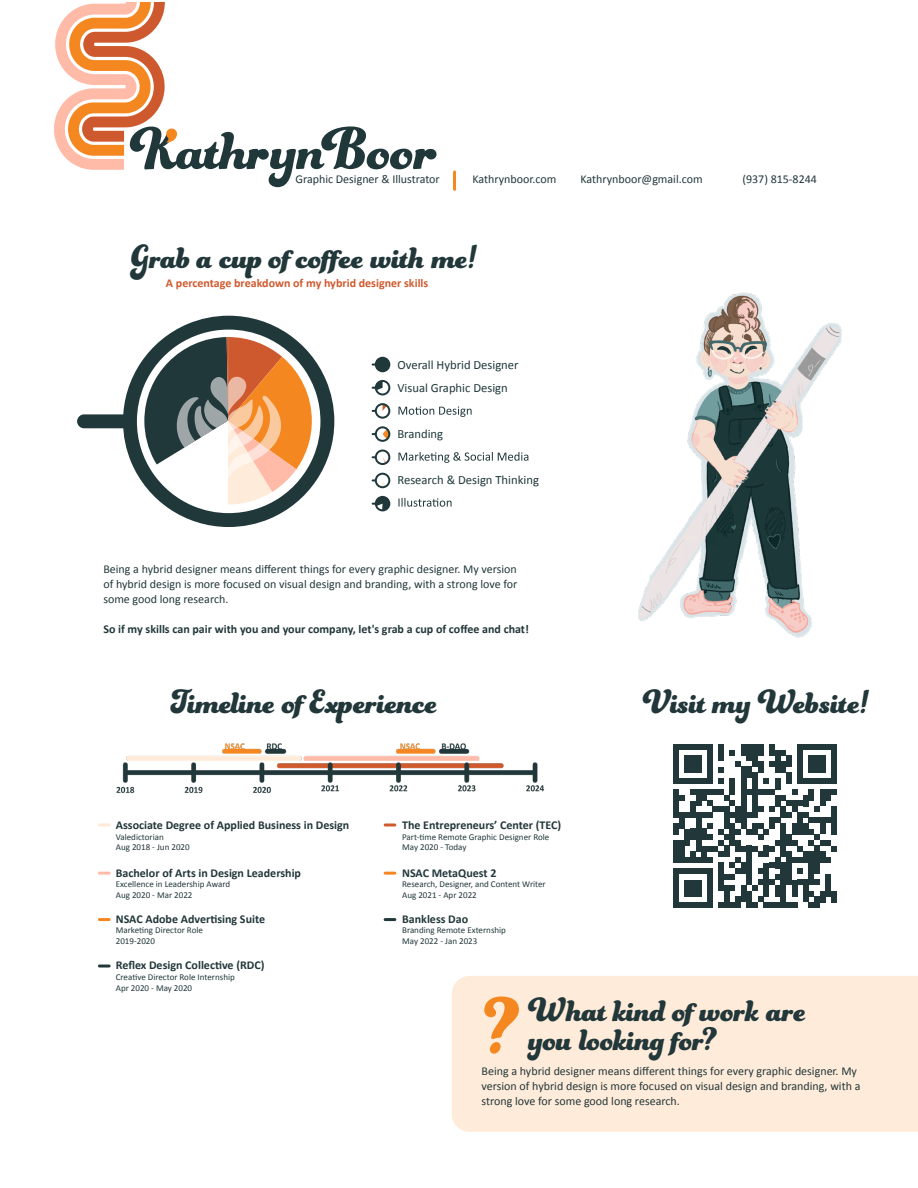
<style>
.page{position:relative;width:918px;height:1188px;background:#fff}
.page>*{position:absolute;margin:0;border:0;box-sizing:border-box;transform-origin:0 0}
.t1{font:700 88.5px "Funkydori";color:#f58721}
.t2{font:63.9px "Funkydori";color:#21383b}
.t3{font:700 36px "Funkydori";color:#22373a}
.t4{font:12.6px/23px "Calibri";color:#21383b}
.t5{font:12px/15px "Calibri";color:#22373a}
.t6{font:700 12px "Calibri";color:#22373a}
.t7{font:700 12px "Calibri";color:#cf592e}
.t8{font:9px/10.8px "Calibri";color:#22373a}
</style>
<div class="page">
<div style="left:452px;top:976px;width:466px;height:156px;background:#ffebd9"></div>
<svg style="left:421px;top:149px;width:16px;height:11px"></svg>
<svg style="left:54px;top:2px;width:270px;height:185px"></svg>
<hr style="left:453px;top:172px;width:3px;height:17px;background:#f58721">
<svg style="left:99px;top:824px;width:10px;height:3px"></svg>
<svg style="left:385px;top:824px;width:10px;height:3px"></svg>
<svg style="left:99px;top:872px;width:10px;height:3px"></svg>
<svg style="left:385px;top:872px;width:10px;height:3px"></svg>
<svg style="left:99px;top:918px;width:10px;height:3px"></svg>
<svg style="left:385px;top:918px;width:10px;height:3px"></svg>
<svg style="left:99px;top:965px;width:10px;height:3px"></svg>
<svg style="left:123px;top:316px;width:211px;height:211px"></svg>
<div style="left:77px;top:414px;width:54px;height:14px;background:#21383b;border-radius:7px"></div>
<svg style="left:144px;top:337px;width:168px;height:168px"></svg>
<svg style="left:398px;top:406px;width:74px;height:11px"></svg>
<svg style="left:398px;top:452px;width:130px;height:11px"></svg>
<svg style="left:398px;top:498px;width:54px;height:9px"></svg>
<svg style="left:372px;top:380px;width:18px;height:15px"></svg>
<svg style="left:372px;top:403px;width:18px;height:16px"></svg>
<svg style="left:372px;top:426px;width:18px;height:16px"></svg>
<svg style="left:372px;top:450px;width:18px;height:15px"></svg>
<svg style="left:372px;top:473px;width:18px;height:15px"></svg>
<svg style="left:372px;top:496px;width:18px;height:15px"></svg>
<svg style="left:372px;top:357px;width:18px;height:15px"></svg>
<img style="left:116px;top:743px;width:429px;height:51px">
<div style="left:673px;top:744px;width:6px;height:11px;background:#22373a"></div>
<div style="left:673px;top:755px;width:6px;height:12px;background:#22373a"></div>
<div style="left:673px;top:767px;width:6px;height:17px;background:#22373a"></div>
<div style="left:673px;top:789px;width:6px;height:28px;background:#22373a"></div>
<div style="left:673px;top:823px;width:6px;height:11px;background:#22373a"></div>
<div style="left:673px;top:840px;width:6px;height:23px;background:#22373a"></div>
<div style="left:673px;top:868px;width:6px;height:40px;background:#22373a"></div>
<div style="left:684px;top:755px;width:6px;height:12px;background:#22373a"></div>
<div style="left:690px;top:755px;width:6px;height:12px;background:#22373a"></div>
<div style="left:696px;top:755px;width:5px;height:12px;background:#22373a"></div>
<svg style="left:684px;top:767px;width:17px;height:5px"></svg>
<svg style="left:679px;top:744px;width:28px;height:6px"></svg>
<div style="left:707px;top:744px;width:6px;height:11px;background:#22373a"></div>
<div style="left:707px;top:755px;width:6px;height:12px;background:#22373a"></div>
<div style="left:707px;top:767px;width:6px;height:17px;background:#22373a"></div>
<div style="left:718px;top:744px;width:6px;height:11px;background:#22373a"></div>
<svg style="left:718px;top:755px;width:6px;height:6px"></svg>
<svg style="left:718px;top:767px;width:6px;height:5px"></svg>
<svg style="left:730px;top:750px;width:5px;height:5px"></svg>
<svg style="left:735px;top:761px;width:6px;height:6px"></svg>
<div style="left:741px;top:744px;width:6px;height:11px;background:#22373a"></div>
<div style="left:741px;top:767px;width:6px;height:62px;background:#22373a"></div>
<div style="left:747px;top:744px;width:5px;height:11px;background:#22373a"></div>
<svg style="left:747px;top:755px;width:5px;height:6px"></svg>
<div style="left:747px;top:767px;width:5px;height:11px;background:#22373a"></div>
<div style="left:752px;top:744px;width:6px;height:11px;background:#22373a"></div>
<div style="left:752px;top:755px;width:6px;height:12px;background:#22373a"></div>
<div style="left:752px;top:772px;width:6px;height:45px;background:#22373a"></div>
<div style="left:758px;top:744px;width:5px;height:11px;background:#22373a"></div>
<svg style="left:758px;top:761px;width:5px;height:11px"></svg>
<div style="left:769px;top:744px;width:6px;height:11px;background:#22373a"></div>
<div style="left:775px;top:755px;width:5px;height:12px;background:#22373a"></div>
<svg style="left:775px;top:750px;width:11px;height:5px"></svg>
<svg style="left:769px;top:761px;width:17px;height:11px"></svg>
<div style="left:786px;top:755px;width:6px;height:12px;background:#22373a"></div>
<div style="left:786px;top:772px;width:6px;height:12px;background:#22373a"></div>
<div style="left:797px;top:744px;width:6px;height:11px;background:#22373a"></div>
<div style="left:797px;top:755px;width:6px;height:12px;background:#22373a"></div>
<div style="left:797px;top:767px;width:6px;height:17px;background:#22373a"></div>
<div style="left:809px;top:755px;width:5px;height:12px;background:#22373a"></div>
<div style="left:814px;top:755px;width:6px;height:12px;background:#22373a"></div>
<div style="left:820px;top:755px;width:6px;height:12px;background:#22373a"></div>
<svg style="left:809px;top:767px;width:17px;height:5px"></svg>
<svg style="left:803px;top:744px;width:28px;height:6px"></svg>
<div style="left:831px;top:744px;width:6px;height:11px;background:#22373a"></div>
<div style="left:831px;top:755px;width:6px;height:12px;background:#22373a"></div>
<div style="left:831px;top:767px;width:6px;height:17px;background:#22373a"></div>
<svg style="left:679px;top:778px;width:158px;height:130px"></svg>
<div style="left:831px;top:891px;width:6px;height:11px;background:#22373a"></div>
<img style="left:638px;top:292px;width:203px;height:346px">
<h2 class="t2" style="left:321px;top:109px;width:114px">Boor</h2>
<p class="t5" style="left:295px;top:171px;width:146px">Graphic Designer &amp; Illustrator</p>
<p class="t5" style="left:472px;top:171px;width:85px">Kathrynboor.com</p>
<p class="t5" style="left:580px;top:171px;width:124px">Kathrynboor@gmail.com</p>
<p class="t5" style="left:742px;top:171px;width:76px">(937) 815-8244</p>
<h3 class="t3" style="left:131px;top:234px;width:346px">Grab a cup of coffee with me!</h3>
<p class="t7" style="left:166px;top:275px;width:264px">A percentage breakdown of my hybrid designer skills</p>
<p class="t4" style="left:397px;top:353px;width:123px">Overall Hybrid Designer<br>Visual Graphic Design</p>
<p class="t4" style="left:397px;top:422px;width:47px">Branding</p>
<p class="t4" style="left:397px;top:468px;width:143px">Research &amp; Design Thinking</p>
<p class="t5" style="left:103px;top:561px;width:416px;text-align:justify">Being a hybrid designer means different things for every graphic designer. My version of hybrid design is more focused on visual design and branding, with a strong love for some good long research.</p>
<p class="t6" style="left:103px;top:620px;width:427px">So if my skills can pair with you and your company, let's grab a cup of coffee and chat!</p>
<h3 class="t3" style="left:170px;top:680px;width:269px">Timeline of Experience</h3>
<h3 class="t3" style="left:643px;top:680px;width:226px">Visit my Website!</h3>
<p class="t6" style="left:116px;top:816px;width:235px">Associate Degree of Applied Business in Design</p>
<p class="t8" style="left:116px;top:831px;width:75px">Valedictorian<br>Aug 2018 - Jun 2020</p>
<p class="t6" style="left:402px;top:816px;width:161px">The Entrepreneurs’ Center (TEC)</p>
<p class="t8" style="left:402px;top:831px;width:149px">Part-time Remote Graphic Designer Role<br>May 2020 - Today</p>
<p class="t6" style="left:116px;top:864px;width:187px">Bachelor of Arts in Design Leadership</p>
<p class="t8" style="left:116px;top:879px;width:116px">Excellence in Leadership Award<br>Aug 2020 - Mar 2022</p>
<p class="t6" style="left:402px;top:864px;width:96px">NSAC MetaQuest 2</p>
<p class="t8" style="left:402px;top:879px;width:145px">Research, Designer, and Content Writer<br>Aug 2021 - Apr 2022</p>
<p class="t6" style="left:116px;top:910px;width:151px">NSAC Adobe Advertising Suite</p>
<p class="t8" style="left:116px;top:925px;width:89px">Marketing Director Role<br>2019-2020</p>
<p class="t6" style="left:402px;top:910px;width:68px">Bankless Dao</p>
<p class="t8" style="left:402px;top:925px;width:105px">Branding Remote Externship<br>May 2022 - Jan 2023</p>
<p class="t6" style="left:116px;top:957px;width:150px">Reflex Design Collective (RDC)</p>
<p class="t8" style="left:116px;top:971px;width:121px">Creative Director Role Internship<br>Apr 2020 - May 2020</p>
<h1 class="t1" style="left:484px;top:971px;width:36px">?</h1>
<h3 class="t3" style="left:528px;top:988px;width:280px">What kind of work are</h3>
<h3 class="t3" style="left:528px;top:1016px;width:190px">you looking for?</h3>
<p class="t5" style="left:482px;top:1064px;width:380px">Being a hybrid designer means different things for every graphic designer. My version of hybrid design is more focused on visual design and branding, with a strong love for some good long research.</p>
</div>
